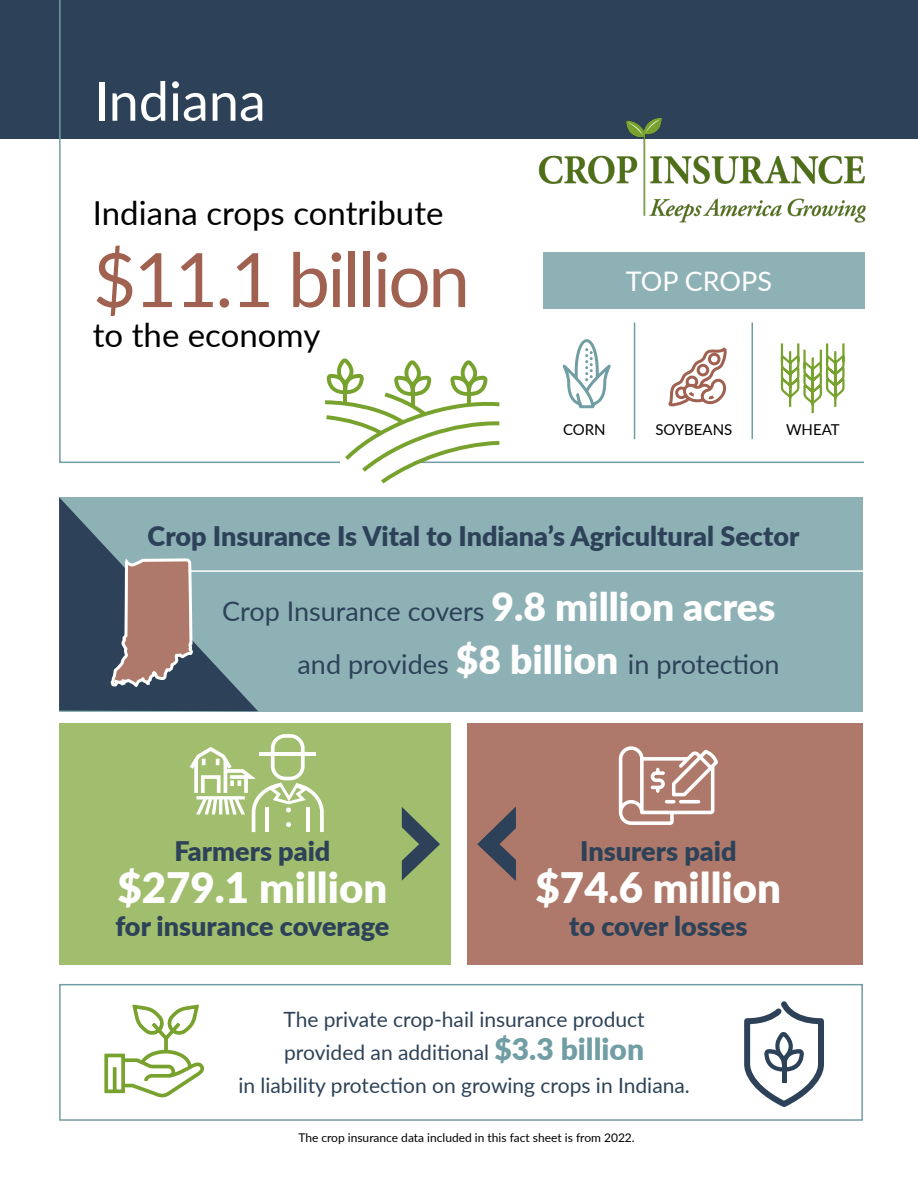
<style>
.page{position:relative;width:918px;height:1188px;background:#fff}
.page>*{position:absolute;margin:0;border:0;box-sizing:border-box;transform-origin:0 0}
.t1{font:75px "Lato";letter-spacing:-.035em;color:#a06150}
.t2{font:54px "Lato";color:#fff}
.t3{font:900 42px "Lato";color:#fff}
.t4{font:33px "Lato";color:#000}
.t5{font:900 27px "Lato";color:#2d4258}
.t6{font:27px "Lato";color:#2d4258}
.t7{font:27px "Lato";color:#fff}
.t8{font:21px "Lato";color:#2d4258}
.t9{font:15px "Lato";color:#000}
.t10{font:12px "Lato";color:#000}
.s1{font-weight:900;font-size:39px;color:#fff}
.s2{font-weight:900;font-size:30px;color:#719da4}
</style>
<div class="page">
<div style="left:0;top:0;width:918px;height:138px;background:#2d4258"></div>
<svg style="left:58px;top:0;width:807px;height:463px"></svg>
<div style="left:543px;top:252px;width:322px;height:56px;background:#8eb1b6"></div>
<img style="left:539px;top:111px;width:336px;height:130px">
<svg style="left:325px;top:358px;width:175px;height:126px"></svg>
<hr style="left:634px;top:322px;width:1px;height:117px;background:#719da4">
<hr style="left:752px;top:322px;width:1px;height:117px;background:#719da4">
<svg style="left:563px;top:339px;width:48px;height:69px"></svg>
<svg style="left:779px;top:341px;width:67px;height:74px"></svg>
<svg style="left:664px;top:347px;width:65px;height:64px"></svg>
<div style="left:59px;top:497px;width:804px;height:214px;background:#8eb1b6"></div>
<div style="left:467px;top:723px;width:395px;height:241px;background:#ae796a"></div>
<div style="left:59px;top:723px;width:391px;height:241px;background:#a0be6d"></div>
<div style="left:59px;top:984px;width:804px;height:137px;border:2px solid #719da4"></div>
<hr style="left:178px;top:570px;width:719px;height:2px;background:#fff">
<svg style="left:477px;top:807px;width:39px;height:74px"></svg>
<svg style="left:401px;top:807px;width:39px;height:74px"></svg>
<svg style="left:59px;top:497px;width:199px;height:214px"></svg>
<svg style="left:189px;top:734px;width:135px;height:98px"></svg>
<svg style="left:619px;top:746px;width:99px;height:79px"></svg>
<svg style="left:104px;top:1049px;width:101px;height:49px"></svg>
<svg style="left:132px;top:1004px;width:67px;height:35px"></svg>
<svg style="left:164px;top:1038px;width:4px;height:15px"></svg>
<svg style="left:744px;top:1001px;width:81px;height:106px"></svg>
<hr style="left:782px;top:1056px;width:4px;height:27px;background:#2d4258">
<p class="t2" style="left:94px;top:62px;width:173px">Indiana</p>
<p class="t4" style="left:93px;top:189px;width:352px">Indiana crops contribute</p>
<p class="t1" style="left:93px;top:226px;width:379px">$11.1 billion</p>
<p class="t4" style="left:93px;top:311px;width:229px">to the economy</p>
<p class="t7" style="left:626px;top:262px;width:148px">TOP CROPS</p>
<p class="t9" style="left:563px;top:419px;width:44px">CORN</p>
<p class="t9" style="left:655px;top:419px;width:79px">SOYBEANS</p>
<p class="t9" style="left:786px;top:419px;width:55px">WHEAT</p>
<p class="t5" style="left:148px;top:516px;width:653px">Crop Insurance Is Vital to Indiana’s Agricultural Sector</p>
<p class="t6" style="left:222px;top:592px;width:555px">Crop Insurance covers <span class="s1">9.8 million acres</span></p>
<p class="t6" style="left:298px;top:645px;width:484px">and provides <span class="s1">$8 billion</span> in protection</p>
<p class="t5" style="left:174px;top:831px;width:158px">Farmers paid</p>
<p class="t3" style="left:118px;top:857px;width:271px">$279.1 million</p>
<p class="t5" style="left:115px;top:906px;width:276px">for insurance coverage</p>
<p class="t5" style="left:580px;top:831px;width:158px">Insurers paid</p>
<p class="t3" style="left:536px;top:857px;width:247px">$74.6 million</p>
<p class="t5" style="left:569px;top:906px;width:180px">to cover losses</p>
<p class="t8" style="left:283px;top:1004px;width:363px">The private crop-hail insurance product</p>
<p class="t8" style="left:284px;top:1037px;width:361px">provided an additional <span class="s2">$3.3 billion</span></p>
<p class="t8" style="left:238px;top:1070px;width:453px">in liability protection on growing crops in Indiana.</p>
<p class="t10" style="left:298px;top:1129px;width:338px">The crop insurance data included in this fact sheet is from 2022.</p>
</div>
